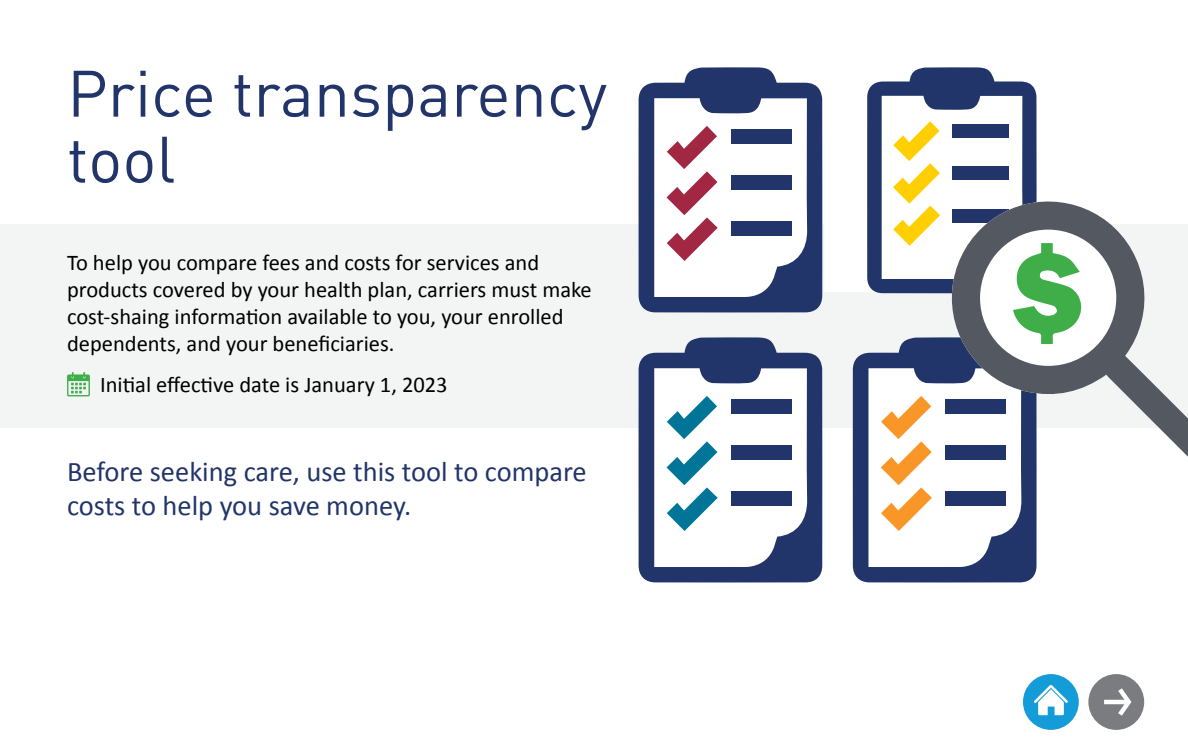
<style>
.page{position:relative;width:1188px;height:756px;background:#fff}
.page>*{position:absolute;margin:0;border:0;box-sizing:border-box;transform-origin:0 0}
.t1{font:64.5px/66px "DIN Pro";color:#22356a}
.t2{font:28.5px/34.2px "Calibri";color:#22356a}
.t3{font:22.5px/27px "Calibri";color:#000}
</style>
<div class="page">
<div style="left:0;top:225px;width:1188px;height:203px;background:#f3f4f4"></div>
<div style="left:824px;top:70px;width:179px;height:222px;background:#fff"></div>
<svg style="left:67px;top:372px;width:23px;height:24px"></svg>
<svg style="left:639px;top:337px;width:183px;height:245px"></svg>
<div style="left:731px;top:399px;width:60px;height:15px;background:#22356a"></div>
<div style="left:731px;top:445px;width:60px;height:15px;background:#22356a"></div>
<div style="left:731px;top:491px;width:61px;height:15px;background:#22356a"></div>
<svg style="left:667px;top:396px;width:51px;height:135px"></svg>
<svg style="left:853px;top:337px;width:184px;height:245px"></svg>
<div style="left:945px;top:491px;width:61px;height:15px;background:#22356a"></div>
<svg style="left:881px;top:396px;width:51px;height:135px"></svg>
<svg style="left:639px;top:67px;width:183px;height:245px"></svg>
<div style="left:731px;top:129px;width:60px;height:15px;background:#22356a"></div>
<div style="left:731px;top:175px;width:60px;height:15px;background:#22356a"></div>
<div style="left:731px;top:221px;width:61px;height:15px;background:#22356a"></div>
<svg style="left:667px;top:126px;width:51px;height:135px"></svg>
<svg style="left:867px;top:67px;width:170px;height:226px"></svg>
<div style="left:952px;top:124px;width:56px;height:14px;background:#22356a"></div>
<div style="left:952px;top:166px;width:56px;height:14px;background:#22356a"></div>
<svg style="left:893px;top:121px;width:47px;height:125px"></svg>
<svg style="left:942px;top:193px;width:246px;height:269px"></svg>
<svg style="left:1013px;top:243px;width:72px;height:101px"></svg>
<div style="left:1023px;top:674px;width:56px;height:56px;background:#139cd8;border-radius:50%"></div>
<svg style="left:1034px;top:685px;width:34px;height:30px"></svg>
<div style="left:1088px;top:674px;width:56px;height:56px;background:#7b7c7f;border-radius:50%"></div>
<hr style="left:1104px;top:700px;width:24px;height:4px;background:#fff">
<svg style="left:1114px;top:688px;width:18px;height:28px"></svg>
<h1 class="t1" style="left:67px;top:54px;width:542px">Price transparency tool</h1>
<p class="t3" style="left:67px;top:249px;width:526px">To help you compare fees and costs for services and products covered by your health plan, carriers must make cost-shaing information available to you, your enrolled dependents, and your beneficiaries.</p>
<p class="t3" style="left:100px;top:370px;width:349px">Initial effective date is January 1, 2023</p>
<p class="t2" style="left:67px;top:454px;width:521px">Before seeking care, use this tool to compare costs to help you save money.</p>
</div>
